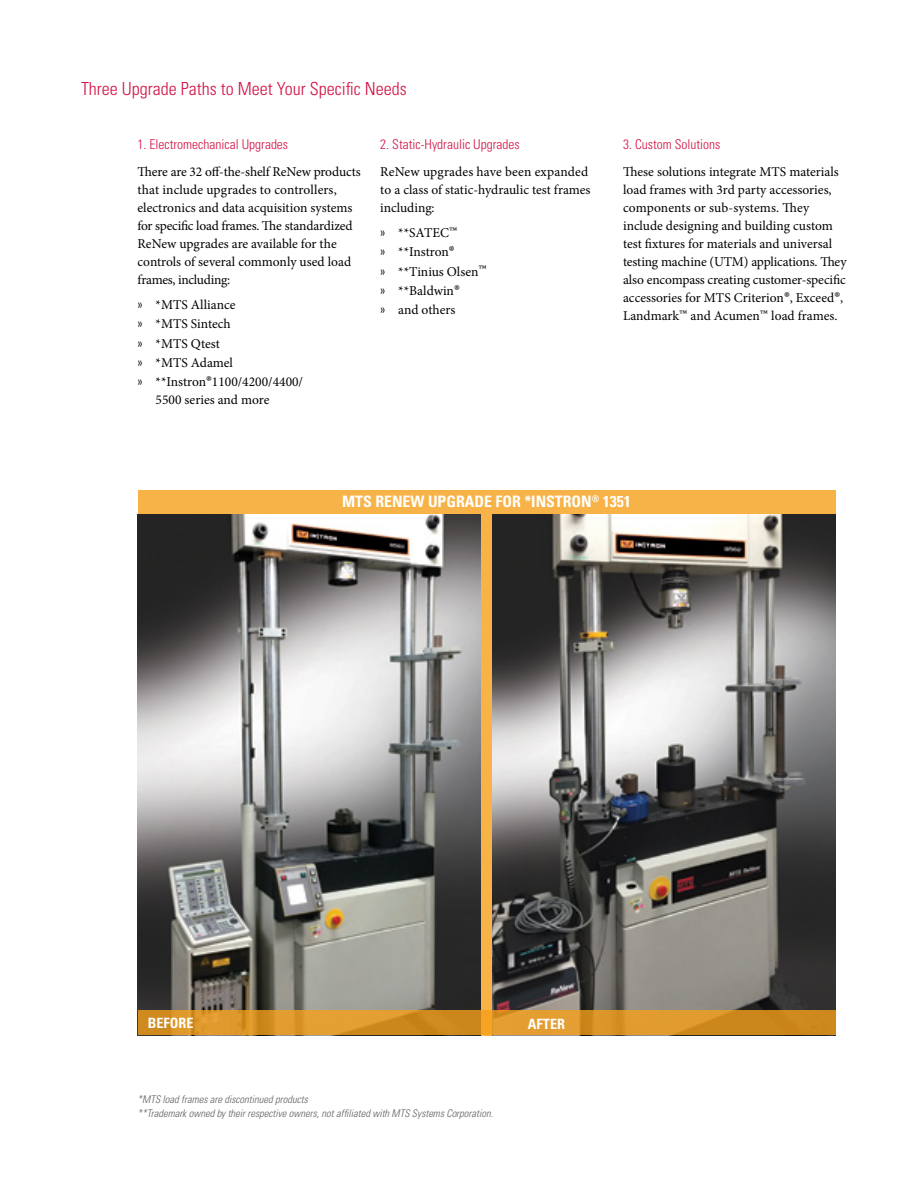
<style>
.page{position:relative;width:918px;height:1188px;background:#fff}
.page>*{position:absolute;margin:0;border:0;box-sizing:border-box;transform-origin:0 0}
.t1{font:300 condensed 18px "Univers";color:#d31245}
.t2{font:700 condensed 15.75px "Univers";color:#fff}
.t3{font:700 condensed 14.25px "Univers";color:#fff}
.t4{font:13.5px/18px "Minion Pro";letter-spacing:-.005em;color:#000}
.t5{font:300 condensed 13.5px "Univers";color:#d31245}
.t6{font:italic 300 condensed 10.5px/13.5px "Univers";color:#5f6062}
.s1{font-family:"Univers";font-weight:300;font-stretch:condensed}
.s2{font-size:18px}
</style>
<div class="page">
<div style="left:138px;top:490px;width:698px;height:545px;background:#f7b347"></div>
<img style="left:493px;top:514px;width:343px;height:496px">
<img style="left:138px;top:514px;width:342px;height:496px">
<svg style="left:138px;top:1010px;width:698px;height:25px;background:#d89226"></svg>
<h1 class="t1" style="left:81px;top:78px;width:327px">Three Upgrade Paths to Meet Your Specific Needs</h1>
<p class="t5" style="left:138px;top:136px;width:152px">1. Electromechanical Upgrades</p>
<p class="t4" style="left:138px;top:163px;width:225px">There are 32 off-the-shelf ReNew products that include upgrades to controllers, electronics and data acquisition systems for specific load frames. The standardized ReNew upgrades are available for the controls of several commonly used load frames, including:</p>
<p class="t4" style="left:138px;top:295px;width:167px;line-height:19.4px"><span class="s1">»</span> *MTS Alliance<br><span class="s1">»</span> *MTS Sintech<br><span class="s1">»</span> *MTS Qtest<br><span class="s1">»</span> *MTS Adamel<br><span class="s1">»</span> **Instron<span class="s2">®</span>1100/4200/4400/</p>
<p class="t4" style="left:156px;top:391px;width:115px">5500 series and more</p>
<p class="t5" style="left:380px;top:136px;width:141px">2. Static-Hydraulic Upgrades</p>
<p class="t4" style="left:380px;top:163px;width:212px">ReNew upgrades have been expanded to a class of static-hydraulic test frames including:</p>
<p class="t4" style="left:380px;top:223px;width:108px;line-height:19.4px"><span class="s1">»</span> **SATEC<span class="s2">™<br></span><span class="s1">»</span> **Instron<span class="s2">®<br></span><span class="s1">»</span> **Tinius Olsen<span class="s2">™ </span><span class="s1">»</span> **Baldwin<span class="s2">®<br></span><span class="s1">»</span> and others</p>
<p class="t5" style="left:623px;top:136px;width:99px">3. Custom Solutions</p>
<p class="t4" style="left:623px;top:163px;width:225px">These solutions integrate MTS materials load frames with 3rd party accessories, components or sub-systems. They include designing and building custom test fixtures for materials and universal testing machine (UTM) applications. They also encompass creating customer-specific accessories for MTS Criterion<span class="s2">®</span>, Exceed<span class="s2">®</span>, Landmark<span class="s2">™</span> and Acumen<span class="s2">™</span> load frames.</p>
<p class="t2" style="left:342px;top:492px;width:290px">MTS RENEW UPGRADE FOR *INSTRON<sup>®</sup> 1351</p>
<p class="t3" style="left:148px;top:1015px;width:47px">BEFORE</p>
<p class="t3" style="left:528px;top:1016px;width:39px">AFTER</p>
<p class="t6" style="left:138px;top:1093px;width:357px">*MTS load frames are discontinued products<br>**Trademark owned by their respective owners, not affiliated with MTS Systems Corporation.</p>
</div>
